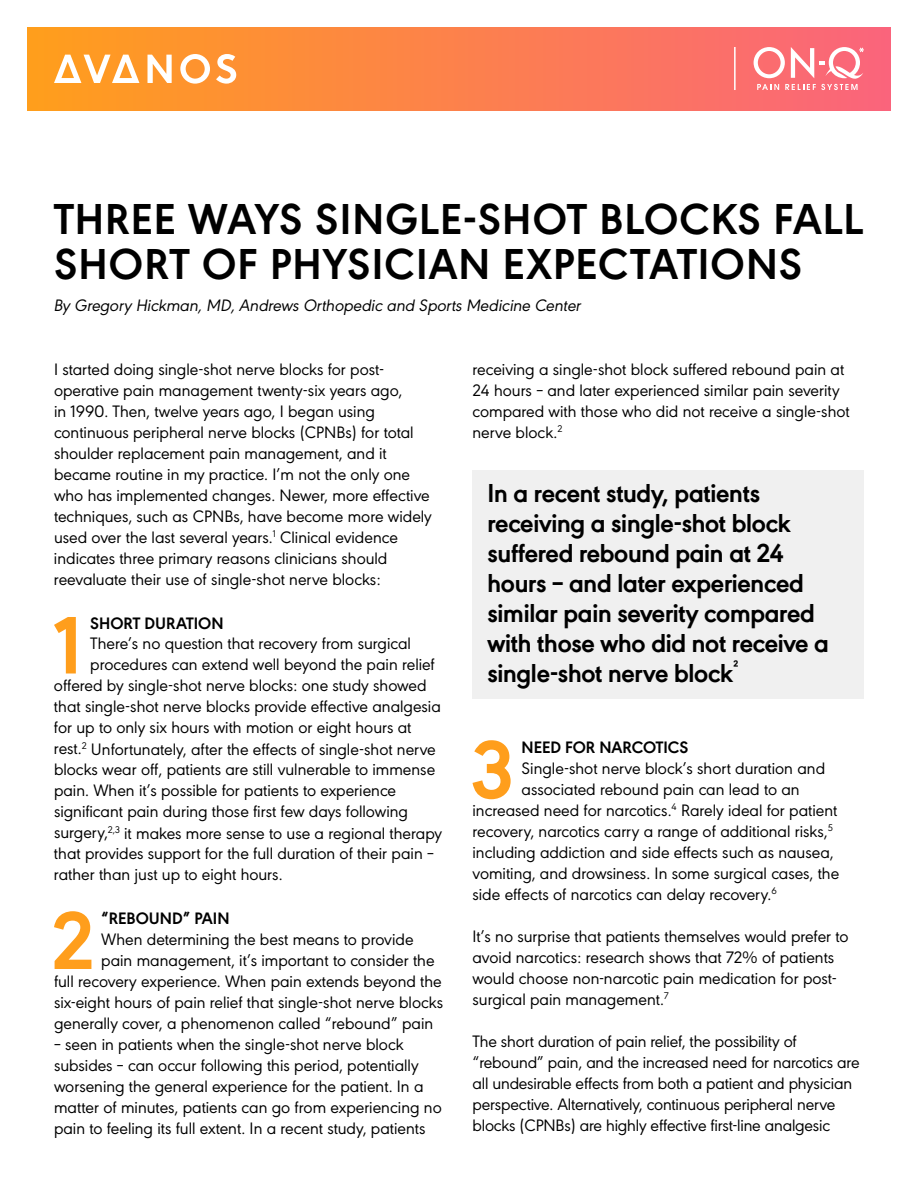
<style>
.page{position:relative;width:918px;height:1188px;background:#fff}
.page>*{position:absolute;margin:0;border:0;box-sizing:border-box;transform-origin:0 0}
.t1{font:700 84.75px "Avanos Sans";color:#ff9e1c}
.t2{font:700 45px/45px "Avanos Sans";letter-spacing:.025em;color:#000}
.t3{font:700 27px/30px "Avanos Sans";letter-spacing:-.01em;color:#000}
.t4{font:17.25px/21px "Avanos Sans";color:#000}
.t5{font:italic 17.25px "Avanos Sans";color:#000}
.t6{font:700 17.25px "Avanos Sans";color:#000}
</style>
<div class="page">
<div style="left:472px;top:471px;width:392px;height:228px;background:#f0f0f0"></div>
<div style="left:27px;top:27px;width:864px;height:83px;background:linear-gradient(to right,#ff9f1c,#fa647c)"></div>
<svg style="left:54px;top:55px;width:85px;height:28px"></svg>
<svg style="left:148px;top:55px;width:24px;height:28px"></svg>
<svg style="left:180px;top:54px;width:30px;height:30px"></svg>
<svg style="left:216px;top:54px;width:20px;height:30px"></svg>
<svg style="left:754px;top:47px;width:110px;height:43px"></svg>
<hr style="left:734px;top:47px;width:2px;height:43px;background:#fff">
<h2 class="t2" style="left:54px;top:193px;width:811px">THREE WAYS SINGLE-SHOT BLOCKS FALL<br>SHORT OF PHYSICIAN EXPECTATIONS</h2>
<p class="t5" style="left:54px;top:292px;width:529px">By Gregory Hickman, MD, Andrews Orthopedic and Sports Medicine Center</p>
<p class="t4" style="left:54px;top:357px;width:379px">I started doing single-shot nerve blocks for post&shy;operative pain management twenty-six years ago,<br>in 1990. Then, twelve years ago, I began using continuous peripheral nerve blocks (CPNBs) for total shoulder replacement pain management, and it became routine in my practice. I’m not the only one who has implemented changes. Newer, more effective techniques, such as CPNBs, have become more widely used over the last several years.<sup>1</sup> Clinical evidence indicates three primary reasons clinicians should reevaluate their use of single-shot nerve blocks:</p>
<h1 class="t1" style="left:54px;top:582px;width:29px">1</h1>
<p class="t6" style="left:90px;top:610px;width:135px">SHORT DURATION</p>
<p class="t4" style="left:90px;top:632px;width:322px">There’s no question that recovery from surgical</p>
<p class="t4" style="left:90px;top:653px;width:346px">procedures can extend well beyond the pain relief</p>
<p class="t4" style="left:54px;top:674px;width:374px">offered by single-shot nerve blocks: one study showed</p>
<p class="t4" style="left:54px;top:695px;width:388px">that single-shot nerve blocks provide effective analgesia</p>
<p class="t4" style="left:54px;top:716px;width:359px">for up to only six hours with motion or eight hours at</p>
<p class="t4" style="left:54px;top:737px;width:383px">rest.<sup>2</sup> Unfortunately, after the effects of single-shot nerve</p>
<p class="t4" style="left:54px;top:758px;width:383px">blocks wear off, patients are still vulnerable to immense</p>
<p class="t4" style="left:54px;top:779px;width:344px">pain. When it’s possible for patients to experience</p>
<p class="t4" style="left:54px;top:800px;width:355px">significant pain during those first few days following</p>
<p class="t4" style="left:54px;top:821px;width:390px">surgery,<sup>2,3</sup> it makes more sense to use a regional therapy</p>
<p class="t4" style="left:54px;top:842px;width:381px">that provides support for the full duration of their pain –</p>
<p class="t4" style="left:54px;top:863px;width:230px">rather than just up to eight hours.</p>
<h1 class="t1" style="left:51px;top:877px;width:43px">2</h1>
<p class="t6" style="left:101px;top:905px;width:130px">“REBOUND” PAIN</p>
<p class="t4" style="left:101px;top:927px;width:314px">When determining the best means to provide</p>
<p class="t4" style="left:101px;top:948px;width:335px">pain management, it’s important to consider the</p>
<p class="t4" style="left:54px;top:969px;width:389px">full recovery experience. When pain extends beyond the</p>
<p class="t4" style="left:54px;top:990px;width:391px">six-eight hours of pain relief that single-shot nerve blocks</p>
<p class="t4" style="left:54px;top:1011px;width:381px">generally cover, a phenomenon called “rebound” pain</p>
<p class="t4" style="left:54px;top:1032px;width:389px">– seen in patients when the single-shot nerve block subsides – can occur following this period, potentially worsening the general experience for the patient. In a matter of minutes, patients can go from experiencing no pain to feeling its full extent. In a recent study, patients</p>
<p class="t4" style="left:473px;top:357px;width:379px">receiving a single-shot block suffered rebound pain at 24 hours – and later experienced similar pain severity compared with those who did not receive a single-shot nerve block.<sup>2</sup></p>
<h3 class="t3" style="left:488px;top:476px;width:343px">In a recent study, patients receiving a single-shot block suffered rebound pain at 24 hours – and later experienced similar pain severity compared with those who did not receive a single-shot nerve block<sup>²</sup></h3>
<h1 class="t1" style="left:472px;top:706px;width:43px">3</h1>
<p class="t6" style="left:522px;top:734px;width:168px">NEED FOR NARCOTICS</p>
<p class="t4" style="left:522px;top:756px;width:305px">Single-shot nerve block’s short duration and</p>
<p class="t4" style="left:522px;top:777px;width:280px">associated rebound pain can lead to an</p>
<p class="t4" style="left:473px;top:798px;width:366px">increased need for narcotics.<sup>4</sup> Rarely ideal for patient</p>
<p class="t4" style="left:472px;top:819px;width:362px">recovery, narcotics carry a range of additional risks,<sup>5</sup></p>
<p class="t4" style="left:472px;top:840px;width:363px">including addiction and side effects such as nausea,</p>
<p class="t4" style="left:472px;top:861px;width:368px">vomiting, and drowsiness. In some surgical cases, the</p>
<p class="t4" style="left:472px;top:882px;width:306px">side effects of narcotics can delay recovery.<sup>6</sup></p>
<p class="t4" style="left:473px;top:924px;width:378px">It’s no surprise that patients themselves would prefer to avoid narcotics: research shows that 72% of patients would choose non-narcotic pain medication for post&shy;surgical pain management.<sup>7</sup></p>
<p class="t4" style="left:473px;top:1029px;width:389px">The short duration of pain relief, the possibility of “rebound” pain, and the increased need for narcotics are all undesirable effects from both a patient and physician perspective. Alternatively, continuous peripheral nerve blocks (CPNBs) are highly effective first-line analgesic</p>
</div>
